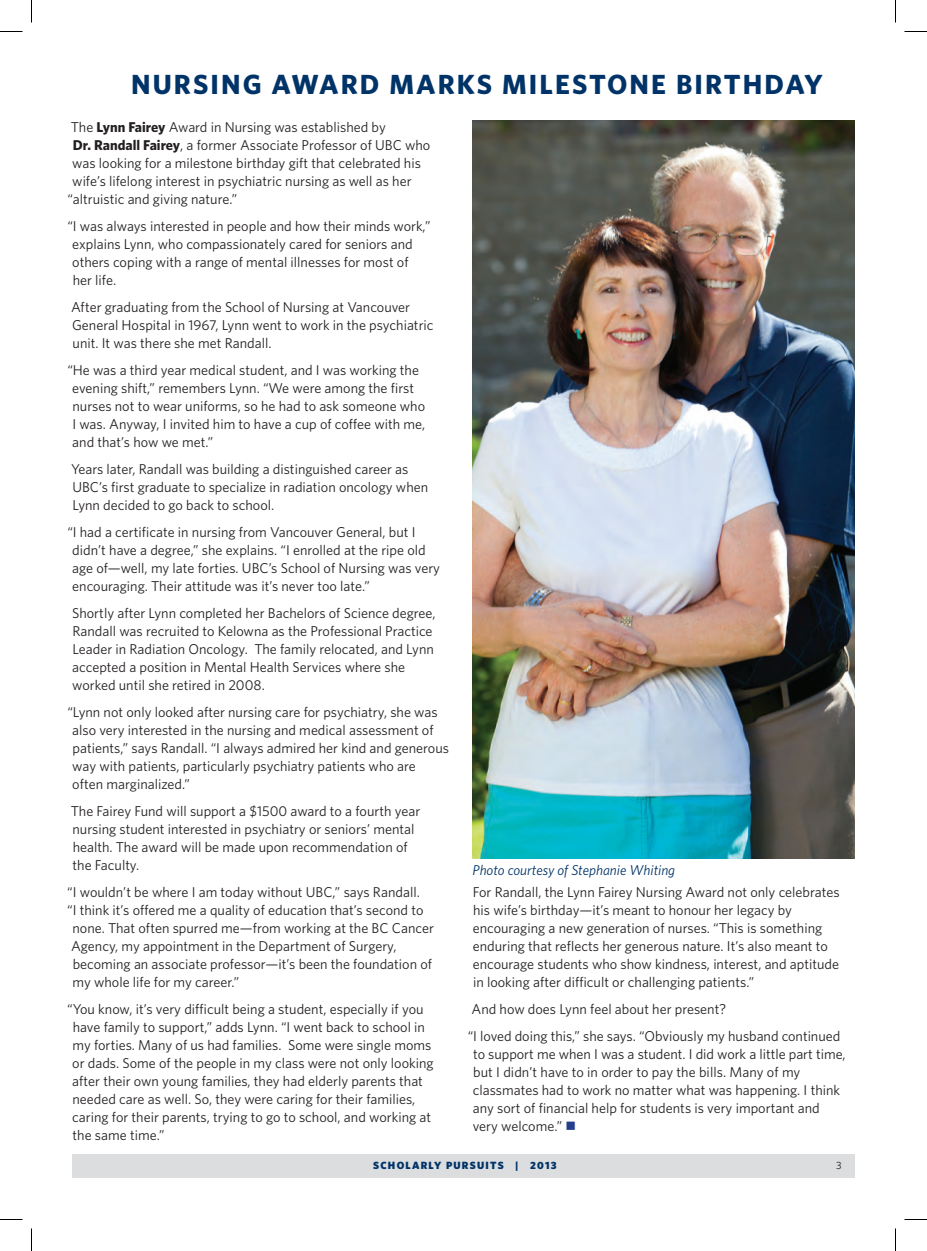
<style>
.page{position:relative;width:927px;height:1251px;background:#fff}
.page>*{position:absolute;margin:0;border:0;box-sizing:border-box;transform-origin:0 0}
.t1{font:700 27.75px "Whitney";letter-spacing:.075em;color:#003367}
.t2{font:14.25px/18px "Whitney";color:#231f20}
.t3{font:italic 14.25px "Whitney";color:#003367}
.t4{font:900 10.5px "Whitney";letter-spacing:.12em;color:#003367}
.t5{font:10.5px "Whitney";color:#231f20}
.s1{font-weight:700}
.s2{color:#253f8e}
</style>
<div class="page">
<div style="left:72px;top:1155px;width:783px;height:23px;background:#dcdddf"></div>
<img style="left:472px;top:120px;width:383px;height:739px">
<svg style="left:0;top:31px;width:22px;height:1px"></svg>
<svg style="left:904px;top:31px;width:23px;height:1px"></svg>
<svg style="left:0;top:1219px;width:22px;height:1px"></svg>
<svg style="left:904px;top:1219px;width:23px;height:1px"></svg>
<svg style="left:31px;top:0;width:1px;height:22px"></svg>
<svg style="left:31px;top:1228px;width:1px;height:23px"></svg>
<svg style="left:895px;top:0;width:1px;height:22px"></svg>
<svg style="left:895px;top:1228px;width:1px;height:23px"></svg>
<h1 class="t1" style="left:131px;top:66px;width:689px">NU RSING AWARD MARKS MILESTONE BIRTHDAY</h1>
<p class="t2" style="left:71px;top:118px;width:316px">The <span class="s1">LYNN FAIREY</span> Award in Nursing was established by</p>
<p class="t2" style="left:73px;top:136px;width:359px"><span class="s1">DR. RANDALL FAIREY</span>, a former Associate Professor of UBC who</p>
<p class="t2" style="left:72px;top:154px;width:350px">was looking for a milestone birthday gift that celebrated his</p>
<p class="t2" style="left:72px;top:172px;width:341px">wife’s lifelong interest in psychiatric nursing as well as her</p>
<p class="t2" style="left:67px;top:190px;width:171px">“altruistic and giving nature.”</p>
<p class="t2" style="left:72px;top:217px;width:360px;text-indent:-5px">“I was always interested in people and how their minds work,” explains Lynn, who compassionately cared for seniors and others coping with a range of mental illnesses for most of her life.</p>
<p class="t2" style="left:71px;top:298px;width:364px">After graduating from the School of Nursing at Vancouver<br>General Hospital in 1967, Lynn went to work in the psychiatric unit. It was there she met Randall.</p>
<p class="t2" style="left:72px;top:361px;width:355px;text-indent:-5px">“He was a third year medical student, and I was working the evening shift,” remembers Lynn. “We were among the first nurses not to wear uniforms, so he had to ask someone who I was. Anyway, I invited him to have a cup of coffee with me, and that’s how we met.”</p>
<p class="t2" style="left:71px;top:460px;width:359px">Years later, Randall was building a distinguished career as<br>UBC’s first graduate to specialize in radiation oncology when<br>Lynn decided to go back to school.</p>
<p class="t2" style="left:72px;top:523px;width:369px;text-indent:-5px">“I had a certificate in nursing from Vancouver General, but I didn’t have a degree,” she explains. “I enrolled at the ripe old age of—well, my late forties. UBC’s School of Nursing was very encouraging. Their attitude was it’s never too late.”</p>
<p class="t2" style="left:72px;top:604px;width:365px">Shortly after Lynn completed her Bachelors of Science degree, Randall was recruited to Kelowna as the Professional Practice Leader in Radiation Oncology. The family relocated, and Lynn accepted a position in Mental Health Services where she worked until she retired in 2008.</p>
<p class="t2" style="left:72px;top:703px;width:378px;text-indent:-5px">“Lynn not only looked after nursing care for psychiatry, she was also very interested in the nursing and medical assessment of patients,” says Randall. “I always admired her kind and generous way with patients, particularly psychiatry patients who are often marginalized.”</p>
<p class="t2" style="left:71px;top:802px;width:351px">The Fairey Fund will support a $1500 award to a fourth year nursing student interested in psychiatry or seniors’ mental health. The award will be made upon recommendation of the Faculty.</p>
<p class="t2" style="left:67px;top:883px;width:354px">“I wouldn’t be where I am today without UBC,” says Randall.</p>
<p class="t2" style="left:67px;top:901px;width:358px">“I think it’s offered me a quality of education that’s second to</p>
<p class="t2" style="left:72px;top:919px;width:363px">none. That often spurred me—from working at the BC Cancer</p>
<p class="t2" style="left:71px;top:937px;width:327px">Agency, my appointment in the Department of Surgery,</p>
<p class="t2" style="left:73px;top:955px;width:361px">becoming an associate professor—it’s been the foundation of</p>
<p class="t2" style="left:72px;top:973px;width:168px">my whole life for my career.”</p>
<p class="t2" style="left:72px;top:1000px;width:363px;text-indent:-5px">“You know, it’s very difficult being a student, especially if you have family to support,” adds Lynn. “I went back to school in my forties. Many of us had families. Some were single moms or dads. Some of the people in my class were not only looking after their own young families, they had elderly parents that needed care as well. So, they were caring for their families, caring for their parents, trying to go to school, and working at the same time.”</p>
<p class="t3" style="left:472px;top:860px;width:204px">Photo courtesy of Stephanie Whiting</p>
<p class="t2" style="left:473px;top:883px;width:368px">For Randall, the Lynn Fairey Nursing Award not only celebrates his wife’s birthday—it’s meant to honour her legacy by encouraging a new generation of nurses. “This is something enduring that reflects her generous nature. It’s also meant to encourage students who show kindness, interest, and aptitude in looking after difficult or challenging patients.”</p>
<p class="t2" style="left:468px;top:995px;width:374px;line-height:27px">And how does Lynn feel about her present?<br>“I loved doing this,” she says. “Obviously my husband continued</p>
<p class="t2" style="left:473px;top:1045px;width:375px">to support me when I was a student. I did work a little part time, but I didn’t have to in order to pay the bills. Many of my classmates had to work no matter what was happening. I think any sort of financial help for students is very important and very welcome.” <span class="s2">■</span></p>
<p class="t4" style="left:373px;top:1159px;width:185px">SCHOLARLY PURSUITS | 2013</p>
<p class="t5" style="left:836px;top:1159px;width:7px">3</p>
</div>
